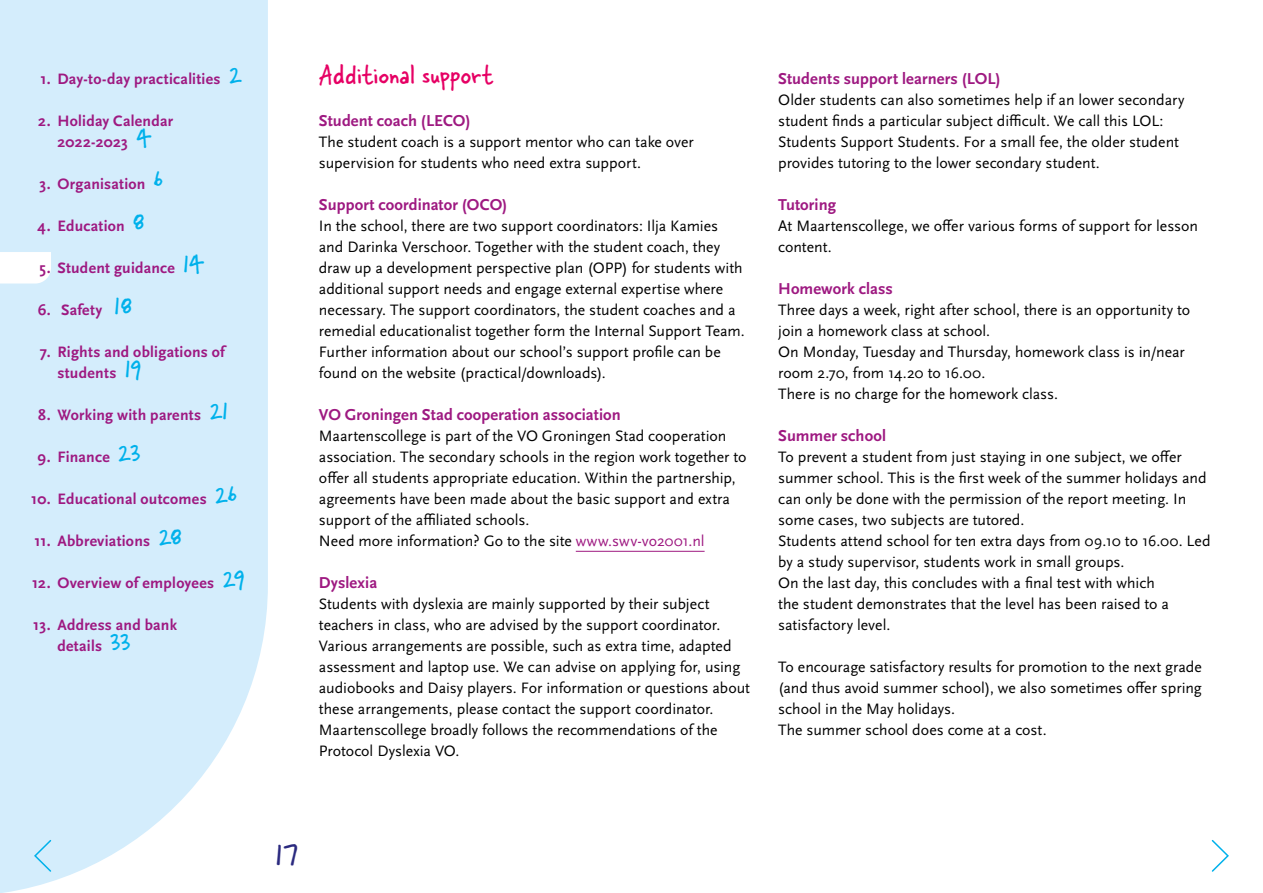
<style>
.page{position:relative;width:1263px;height:893px;background:#fff}
.page>*{position:absolute;margin:0;border:0;box-sizing:border-box;transform-origin:0 0}
.t1{font:33px "Skippy Sharp";color:#2b2a7f}
.Tussenkop_1{font:30px "Skippy Sharp";letter-spacing:.01em;color:#e60064}
.Tussenkop_2{font:700 16.5px "Scala Sans Pro";letter-spacing:.005em;color:#9e1981}
.Basistekst{font:15.75px/21px "Scala Sans Pro";color:#000}
.t2{font:700 15.75px/21px "Scala Sans Pro";letter-spacing:.015em;color:#9e1981}
.s1{font-family:"Skippy Sharp";font-weight:400;font-size:27px;color:#00b1eb}
.s2{color:#9e1981}
</style>
<div class="page">
<svg style="left:0;top:0;width:268px;height:893px;background:#d7eefc"></svg>
<hr style="left:576px;top:551px;width:129px;height:1px;background:#9e1981">
<svg style="left:0;top:252px;width:51px;height:32px"></svg>
<svg style="left:1211px;top:840px;width:18px;height:32px"></svg>
<svg style="left:33px;top:838px;width:20px;height:35px"></svg>
<p class="t2" style="left:40px;top:69px;width:203px">1. Day-to-day practicalities <span class="s1">2</span></p>
<p class="t2" style="left:38px;top:111px;width:136px;text-align:center">2. Holiday Calendar<br>2022-2023 <span class="s1">4</span></p>
<p class="t2" style="left:39px;top:174px;width:125px">3. Organisation <span class="s1">6</span></p>
<p class="t2" style="left:38px;top:216px;width:108px">4. Education <span class="s1">8</span></p>
<p class="t2" style="left:39px;top:258px;width:166px">5. Student guidance <span class="s1">14</span></p>
<p class="t2" style="left:38px;top:300px;width:96px">6. Safety <span class="s1">18</span></p>
<p class="t2" style="left:57px;top:342px;width:169px;text-indent:-18px">7. Rights and obligations of students <span class="s1">19</span></p>
<p class="t2" style="left:38px;top:405px;width:193px">8. Working with parents <span class="s1">21</span></p>
<p class="t2" style="left:38px;top:447px;width:105px">9. Finance <span class="s1">23</span></p>
<p class="t2" style="left:31px;top:489px;width:208px">10. Educational outcomes <span class="s1">26</span></p>
<p class="t2" style="left:35px;top:531px;width:149px">11. Abbreviations <span class="s1">28</span></p>
<p class="t2" style="left:32px;top:573px;width:214px">12. Overview of employees <span class="s1">29</span></p>
<p class="t2" style="left:57px;top:615px;width:121px;text-indent:-24px">13. Address and bank details <span class="s1">33</span></p>
<h2 class="Tussenkop_1" style="left:319px;top:56px;width:175px">Additional support</h2>
<h3 class="Tussenkop_2" style="left:319px;top:111px;width:153px">Student coach (LECO)</h3>
<p class="Basistekst" style="left:319px;top:131px;width:376px">The student coach is a support mentor who can take over supervision for students who need extra support.</p>
<h3 class="Tussenkop_2" style="left:319px;top:195px;width:190px">Support coordinator (OCO)</h3>
<p class="Basistekst" style="left:319px;top:215px;width:427px">In the school, there are two support coordinators: Ilja Kamies and Darinka Verschoor. Together with the student coach, they draw up a development perspective plan (OPP) for students with additional support needs and engage external expertise where necessary. The support coordinators, the student coaches and a remedial educationalist together form the Internal Support Team.</p>
<p class="Basistekst" style="left:319px;top:341px;width:403px">Further information about our school’s support profile can be found on the website (practical/downloads).</p>
<h3 class="Tussenkop_2" style="left:319px;top:405px;width:303px">VO Groningen Stad cooperation association</h3>
<p class="Basistekst" style="left:319px;top:425px;width:429px">Maartenscollege is part of the VO Groningen Stad cooperation association. The secondary schools in the region work together to offer all students appropriate education. Within the partnership, agreements have been made about the basic support and extra support of the affiliated schools.</p>
<p class="Basistekst" style="left:319px;top:530px;width:387px">Need more information? Go to the site <span class="s2">www.swv-vo2001.nl</span></p>
<h3 class="Tussenkop_2" style="left:319px;top:573px;width:60px">Dyslexia</h3>
<p class="Basistekst" style="left:319px;top:593px;width:433px">Students with dyslexia are mainly supported by their subject teachers in class, who are advised by the support coordinator.<br>Various arrangements are possible, such as extra time, adapted assessment and laptop use. We can advise on applying for, using audiobooks and Daisy players. For information or questions about these arrangements, please contact the support coordinator.<br>Maartenscollege broadly follows the recommendations of the Protocol Dyslexia VO.</p>
<h3 class="Tussenkop_2" style="left:778px;top:69px;width:224px">Students support learners (LOL)</h3>
<p class="Basistekst" style="left:778px;top:89px;width:408px">Older students can also sometimes help if an lower secondary student finds a particular subject difficult. We call this LOL:<br>Students Support Students. For a small fee, the older student provides tutoring to the lower secondary student.</p>
<h3 class="Tussenkop_2" style="left:778px;top:195px;width:59px">Tutoring</h3>
<p class="Basistekst" style="left:778px;top:215px;width:421px">At Maartenscollege, we offer various forms of support for lesson content.</p>
<h3 class="Tussenkop_2" style="left:778px;top:279px;width:116px">Homework class</h3>
<p class="Basistekst" style="left:778px;top:299px;width:413px">Three days a week, right after school, there is an opportunity to join a homework class at school.</p>
<p class="Basistekst" style="left:778px;top:341px;width:408px">On Monday, Tuesday and Thursday, homework class is in/near room 2.70, from 14.20 to 16.00.</p>
<p class="Basistekst" style="left:778px;top:383px;width:281px">There is no charge for the homework class.</p>
<h3 class="Tussenkop_2" style="left:778px;top:426px;width:109px">Summer school</h3>
<p class="Basistekst" style="left:778px;top:446px;width:430px">To prevent a student from just staying in one subject, we offer summer school. This is the first week of the summer holidays and can only be done with the permission of the report meeting. In some cases, two subjects are tutored.</p>
<p class="Basistekst" style="left:778px;top:530px;width:434px">Students attend school for ten extra days from 09.10 to 16.00. Led by a study supervisor, students work in small groups.</p>
<p class="Basistekst" style="left:778px;top:572px;width:392px">On the last day, this concludes with a final test with which the student demonstrates that the level has been raised to a satisfactory level.</p>
<p class="Basistekst" style="left:778px;top:656px;width:425px;text-align:justify">To encourage satisfactory results for promotion to the next grade (and thus avoid summer school), we also sometimes offer spring school in the May holidays.</p>
<p class="Basistekst" style="left:778px;top:719px;width:270px">The summer school does come at a cost.</p>
<h1 class="t1" style="left:276px;top:835px;width:23px">17</h1>
</div>
